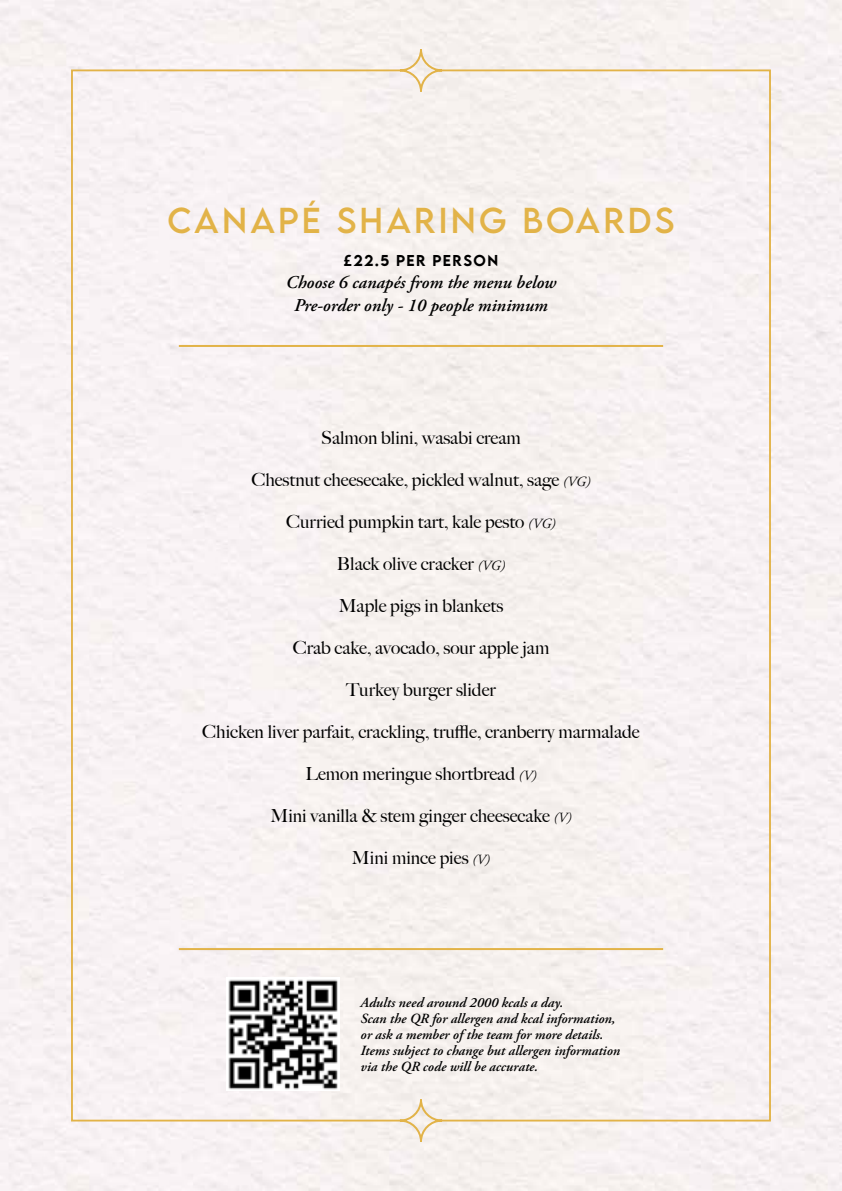
<style>
.page{position:relative;width:842px;height:1191px;background:#f7f1f1}
.page>*{position:absolute;margin:0;border:0;box-sizing:border-box;transform-origin:0 0}
.t1{font:32px "LEMONMILK";letter-spacing:.1em;color:#e2b348}
.t2{font:500 18px "Big Caslon";color:#000}
.t3{font:italic 600 18px/22px "Adobe Garamond Pro";color:#000;text-align:center}
.t4{font:italic 600 14px/16px "Adobe Garamond Pro";color:#000}
.t5{font:500 14px "LEMONMILK";letter-spacing:.1em;color:#000}
.s1{font-family:"Adobe Garamond Pro";font-weight:400;font-style:italic;font-size:14px}
</style>
<div class="page">
<div style="left:70px;top:69px;width:333px;height:1053px;background:#f7f2f3"></div>
<div style="left:399px;top:48px;width:44px;height:44px;border:2px solid #e2b348;border-radius:50%"></div>
<div style="left:399px;top:1098px;width:44px;height:44px;border:2px solid #e2b348;border-radius:50%"></div>
<div style="left:437px;top:69px;width:335px;height:1053px;background:#f6f1f0"></div>
<hr style="left:179px;top:345px;width:484px;height:2px;background:#e2b348">
<hr style="left:179px;top:948px;width:484px;height:2px;background:#e2b348">
<img style="left:226px;top:977px;width:114px;height:113px">
<h1 class="t1" style="left:167px;top:200px;width:509px">CANAPÉ SHARING BOARDS</h1>
<p class="t5" style="left:344px;top:252px;width:156px">£22.5 PER PERSON</p>
<p class="t3" style="left:286px;top:272px;width:272px">Choose 6 canapés from the menu below<br>Pre-order only - 10 people minimum</p>
<p class="t2" style="left:321px;top:422px;width:201px">Salmon blini, wasabi cream</p>
<p class="t2" style="left:251px;top:464px;width:341px">Chestnut cheesecake, pickled walnut, sage <span class="s1">(VG)</span></p>
<p class="t2" style="left:286px;top:506px;width:271px">Curried pumpkin tart, kale pesto <span class="s1">(VG)</span></p>
<p class="t2" style="left:337px;top:548px;width:170px">Black olive cracker <span class="s1">(VG)</span></p>
<p class="t2" style="left:339px;top:590px;width:166px">Maple pigs in blankets</p>
<p class="t2" style="left:293px;top:632px;width:258px">Crab cake, avocado, sour apple jam</p>
<p class="t2" style="left:346px;top:674px;width:151px">Turkey burger slider</p>
<p class="t2" style="left:202px;top:716px;width:439px">Chicken liver parfait, crackling, truffle, cranberry marmalade</p>
<p class="t2" style="left:305px;top:758px;width:233px">Lemon meringue shortbread <span class="s1">(V)</span></p>
<p class="t2" style="left:270px;top:800px;width:302px">Mini vanilla &amp; stem ginger cheesecake <span class="s1">(V)</span></p>
<p class="t2" style="left:352px;top:842px;width:140px">Mini mince pies <span class="s1">(V)</span></p>
<p class="t4" style="left:361px;top:994px;width:261px">Adults need around 2000 kcals a day.<br>Scan the QR for allergen and kcal information, or ask a member of the team for more details.<br>Items subject to change but allergen information via the QR code will be accurate.</p>
</div>
